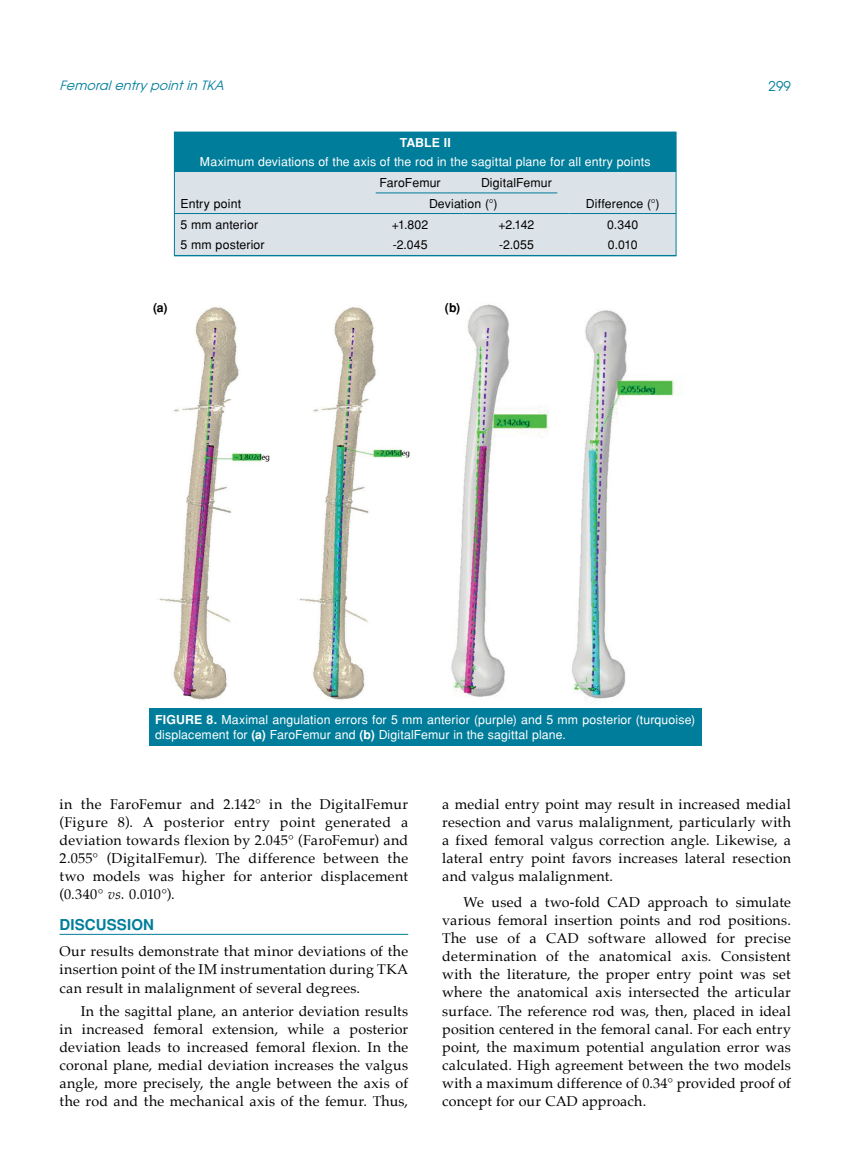
<style>
.page{position:relative;width:859px;height:1170px;background:#fff}
.page>*{position:absolute;margin:0;border:0;box-sizing:border-box;transform-origin:0 0}
.t1{font:700 15px "Helvetica Tr";letter-spacing:.01em;color:#007d9a}
.t2{font:14.25px/18px "Palatino";letter-spacing:.015em;color:#000;text-align:justify}
.t3{font:13.5px "Avant Garde Tr";color:#007d9a}
.t4{font:italic 12.75px "Avant Garde Tr";color:#007d9a}
.t5{font:12.3px/15.3px "Helvetica Normal Tr";letter-spacing:.01em;color:#fff}
.t6{font:12.3px "Helvetica Normal Tr";letter-spacing:.01em;color:#000}
.t7{font:700 12.3px "Helvetica Tr";letter-spacing:.015em;color:#fff}
.t8{font:700 12.3px "Helvetica Tr";color:#000}
.s1{font-family:"Helvetica Tr";font-weight:700}
.s2{font-style:italic}
</style>
<div class="page">
<hr style="left:60px;top:933px;width:348px;height:1px;background:#007d9a">
<div style="left:174px;top:132px;width:502px;height:124px;background:#dbe2e8"></div>
<div style="left:175px;top:132px;width:501px;height:39px;background:#007d9a"></div>
<hr style="left:175px;top:213px;width:182px;height:1px;background:#007d9a">
<hr style="left:357px;top:213px;width:106px;height:1px;background:#007d9a">
<hr style="left:463px;top:213px;width:107px;height:1px;background:#007d9a">
<hr style="left:570px;top:213px;width:106px;height:1px;background:#007d9a">
<div style="left:174px;top:132px;width:502px;height:124px;border:1px solid #007d9a"></div>
<hr style="left:376px;top:193px;width:181px;height:1px;background:#007d9a">
<img style="left:158px;top:304px;width:517px;height:396px">
<div style="left:149px;top:708px;width:553px;height:37px;background:#007d9a"></div>
<p class="t4" style="left:60px;top:78px;width:170px">Femoralentrypointin TKA</p>
<p class="t3" style="left:768px;top:77px;width:24px">299</p>
<p class="t7" style="left:400px;top:135px;width:53px">Table II</p>
<p class="t5" style="left:200px;top:153px;width:452px">Maximum deviations of the axis of the rod in the sagittal plane for all entry points</p>
<p class="t6" style="left:379px;top:175px;width:63px">FaroFemur</p>
<p class="t6" style="left:481px;top:175px;width:72px">DigitalFemur</p>
<p class="t6" style="left:181px;top:196px;width:62px">Entry point</p>
<p class="t6" style="left:429px;top:196px;width:70px">Deviation (°)</p>
<p class="t6" style="left:586px;top:196px;width:75px">Difference (°)</p>
<p class="t6" style="left:181px;top:217px;width:79px">5 mm anterior</p>
<p class="t6" style="left:392px;top:217px;width:38px">+1.802</p>
<p class="t6" style="left:498px;top:217px;width:37px">+2.142</p>
<p class="t6" style="left:607px;top:217px;width:33px">0.340</p>
<p class="t6" style="left:181px;top:238px;width:86px">5 mm posterior</p>
<p class="t6" style="left:393px;top:238px;width:36px">-2.045</p>
<p class="t6" style="left:499px;top:238px;width:36px">-2.055</p>
<p class="t6" style="left:608px;top:238px;width:31px">0.010</p>
<p class="t8" style="left:153px;top:300px;width:16px">(a)</p>
<p class="t8" style="left:445px;top:300px;width:17px">(b)</p>
<p class="t5" style="left:155px;top:711px;width:541px"><span class="s1">FIGURE 8.</span> Maximal angulation errors for 5 mm anterior (purple) and 5 mm posterior (turquoise) displacement for <span class="s1">(a)</span> FaroFemur and <span class="s1">(b)</span> DigitalFemur in the sagittal plane.</p>
<p class="t2" style="left:60px;top:794px;width:350px">in the FaroFemur and 2.142° in the DigitalFemur (Figure 8). A posterior entry point generated a deviation towards flexion by 2.045° (FaroFemur) and 2.055° (DigitalFemur). The difference between the two models was higher for anterior displacement (0.340° <span class="s2">vs.</span> 0.010°).</p>
<p class="t1" style="left:60px;top:915px;width:96px">DISCUSSION</p>
<p class="t2" style="left:60px;top:942px;width:350px">Our results demonstrate that minor deviations of the insertion point of the IM instrumentation during TKA can result in malalignment of several degrees.</p>
<p class="t2" style="left:60px;top:1001px;width:350px;text-indent:21px">In the sagittal plane, an anterior deviation results in increased femoral extension, while a posterior deviation leads to increased femoral flexion. In the coronal plane, medial deviation increases the valgus angle, more precisely, the angle between the axis of the rod and the mechanical axis of the femur. Thus,</p>
<p class="t2" style="left:442px;top:794px;width:350px">a medial entry point may result in increased medial resection and varus malalignment, particularly with a fixed femoral valgus correction angle. Likewise, a lateral entry point favors increases lateral resection and valgus malalignment.</p>
<p class="t2" style="left:442px;top:893px;width:350px;text-indent:21px">We used a two-fold CAD approach to simulate various femoral insertion points and rod positions.<br>The use of a CAD software allowed for precise determination of the anatomical axis. Consistent with the literature, the proper entry point was set where the anatomical axis intersected the articular surface. The reference rod was, then, placed in ideal position centered in the femoral canal. For each entry point, the maximum potential angulation error was calculated. High agreement between the two models with a maximum difference of 0.34° provided proof of concept for our CAD approach.</p>
</div>
